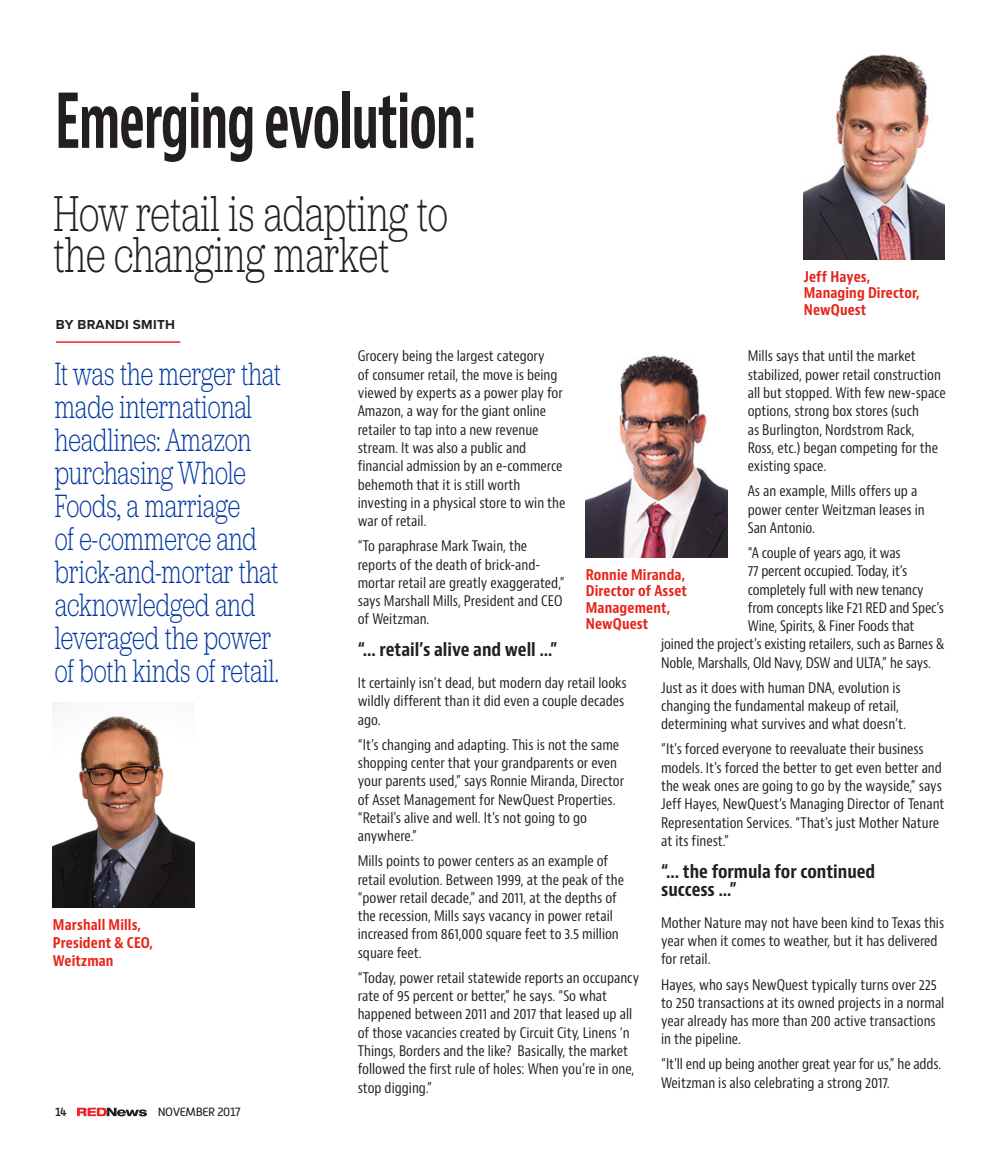
<style>
.page{position:relative;width:999px;height:1161px;background:#fff}
.page>*{position:absolute;margin:0;border:0;box-sizing:border-box;transform-origin:0 0}
.t1{font:700 condensed 73.5px "Bernino Sans";letter-spacing:-.02em;color:#231f20;scale:.71 1}
.t2{font:300 52.5px/40.5px "Jubilat";letter-spacing:-.005em;color:#231f20;scale:.71 1}
.Editorial_Section_He{font:300 33.6px/33px "Jubilat";letter-spacing:-.005em;color:#0036a0;scale:.71 1}
.Editorial_Section_He-2{font:700 condensed 18px/18.3px "Bernino Sans";color:#231f20}
.Editorial_Section_He-3{font:700 condensed 14.4px/16.5px "Bernino Sans";letter-spacing:.01em;color:#e72419}
.Editorial_Section_He-4{font:condensed 14.25px/18.3px "Bernino Sans";color:#231f20}
.t3{font:700 13.5px "Proxima Nova";letter-spacing:.02em;color:#231f20}
.t4{font:12px "Alwyn New";letter-spacing:-.03em;color:#231f20}
.t5{font:500 12px "Alwyn New";color:#231f20}
</style>
<div class="page">
<svg style="left:77px;top:1108px;width:70px;height:8px"></svg>
<img style="left:586px;top:355px;width:141px;height:202px">
<img style="left:804px;top:54px;width:141px;height:205px">
<img style="left:53px;top:703px;width:141px;height:205px">
<hr style="left:56px;top:341px;width:124px;height:2px;background:#ee2326">
<p class="t1" style="left:55px;top:76px;width:596px">Emerging evolution:</p>
<p class="t2" style="left:54px;top:192px;width:557px">How retail is adapting to the changing market</p>
<p class="t3" style="left:56px;top:315px;width:121px">BY BRANDI SMITH</p>
<p class="Editorial_Section_He-3" style="left:804px;top:269px;width:68px">Jeff Hayes,</p>
<p class="Editorial_Section_He-3" style="left:804px;top:285px;width:118px">Managing Director,</p>
<p class="Editorial_Section_He-3" style="left:804px;top:302px;width:64px">NewQuest</p>
<p class="Editorial_Section_He" style="left:55px;top:356px;width:320px">It was the merger that made international headlines: Amazon purchasing Whole<br>Foods, a marriage<br>of e-commerce and brick-and-mortar that acknowledged and leveraged the power of both kinds of retail.</p>
<p class="Editorial_Section_He-3" style="left:53px;top:917px;width:90px">Marshall Mills,</p>
<p class="Editorial_Section_He-3" style="left:53px;top:935px;width:102px">President &amp; CEO,</p>
<p class="Editorial_Section_He-3" style="left:53px;top:953px;width:62px">Weitzman</p>
<p class="t5" style="left:55px;top:1105px;width:13px">14</p>
<p class="t4" style="left:158px;top:1105px;width:85px">NOVEMBER 2017</p>
<p class="Editorial_Section_He-4" style="left:358px;top:347px;width:209px">Grocery being the largest category<br>of consumer retail, the move is being viewed by experts as a power play for<br>Amazon, a way for the giant online retailer to tap into a new revenue stream. It was also a public and financial admission by an e-commerce behemoth that it is still worth investing in a physical store to win the war of retail.</p>
<p class="Editorial_Section_He-4" style="left:358px;top:537px;width:208px">“To paraphrase Mark Twain, the reports of the death of brick-and&shy;mortar retail are greatly exaggerated,” says Marshall Mills, President and CEO of Weitzman.</p>
<p class="Editorial_Section_He-2" style="left:358px;top:641px;width:202px">“... retail’s alive and well …”</p>
<p class="Editorial_Section_He-4" style="left:358px;top:674px;width:270px">It certainly isn’t dead, but modern day retail looks wildly different than it did even a couple decades ago.</p>
<p class="Editorial_Section_He-4" style="left:358px;top:736px;width:268px">“It’s changing and adapting. This is not the same shopping center that your grandparents or even your parents used,” says Ronnie Miranda, Director of Asset Management for NewQuest Properties. “Retail's alive and well. It's not going to go anywhere.”</p>
<p class="Editorial_Section_He-4" style="left:358px;top:852px;width:268px">Mills points to power centers as an example of retail evolution. Between 1999, at the peak of the “power retail decade,” and 2011, at the depths of the recession, Mills says vacancy in power retail increased from 861,000 square feet to 3.5 million square feet.</p>
<p class="Editorial_Section_He-4" style="left:358px;top:969px;width:283px">“Today, power retail statewide reports an occupancy rate of 95 percent or better,” he says. “So what happened between 2011 and 2017 that leased up all of those vacancies created by Circuit City, Linens ‘n Things, Borders and the like? Basically, the market followed the first rule of holes: When you’re in one, stop digging.”</p>
<p class="Editorial_Section_He-4" style="left:748px;top:347px;width:200px">Mills says that until the market stabilized, power retail construction all but stopped. With few new-space options, strong box stores (such<br>as Burlington, Nordstrom Rack,<br>Ross, etc.) began competing for the existing space.</p>
<p class="Editorial_Section_He-4" style="left:748px;top:482px;width:178px">As an example, Mills offers up a power center Weitzman leases in<br>San Antonio.</p>
<p class="Editorial_Section_He-4" style="left:748px;top:544px;width:155px">“A couple of years ago, it was</p>
<p class="Editorial_Section_He-4" style="left:748px;top:562px;width:161px">77 percent occupied. Today, it’s</p>
<p class="Editorial_Section_He-4" style="left:748px;top:581px;width:178px">completely full with new tenancy</p>
<p class="Editorial_Section_He-4" style="left:748px;top:599px;width:198px">from concepts like F21 RED and Spec’s</p>
<p class="Editorial_Section_He-4" style="left:748px;top:617px;width:168px">Wine, Spirits, &amp; Finer Foods that</p>
<p class="Editorial_Section_He-4" style="left:661px;top:635px;width:285px">joined the project’s existing retailers, such as Barnes &amp;</p>
<p class="Editorial_Section_He-4" style="left:661px;top:654px;width:272px">Noble, Marshalls, Old Navy, DSW and ULTA,” he says.</p>
<p class="Editorial_Section_He-4" style="left:661px;top:679px;width:247px">Just as it does with human DNA, evolution is changing the fundamental makeup of retail, determining what survives and what doesn’t.</p>
<p class="Editorial_Section_He-4" style="left:661px;top:740px;width:285px">“It's forced everyone to reevaluate their business models. It's forced the better to get even better and the weak ones are going to go by the wayside,” says Jeff Hayes, NewQuest’s Managing Director of Tenant Representation Services. “That's just Mother Nature at its finest.”</p>
<p class="Editorial_Section_He-2" style="left:661px;top:863px;width:216px">“... the formula for continued success …”</p>
<p class="Editorial_Section_He-4" style="left:661px;top:914px;width:285px">Mother Nature may not have been kind to Texas this year when it comes to weather, but it has delivered for retail.</p>
<p class="Editorial_Section_He-4" style="left:661px;top:976px;width:285px">Hayes, who says NewQuest typically turns over 225 to 250 transactions at its owned projects in a normal year already has more than 200 active transactions in the pipeline.</p>
<p class="Editorial_Section_He-4" style="left:661px;top:1055px;width:282px">“It'll end up being another great year for us,” he adds.<br>Weitzman is also celebrating a strong 2017.</p>
<p class="Editorial_Section_He-3" style="left:586px;top:567px;width:101px">Ronnie Miranda,</p>
<p class="Editorial_Section_He-3" style="left:586px;top:583px;width:103px">Director of Asset<br>Management,</p>
<p class="Editorial_Section_He-3" style="left:586px;top:616px;width:64px">NewQuest</p>
</div>
